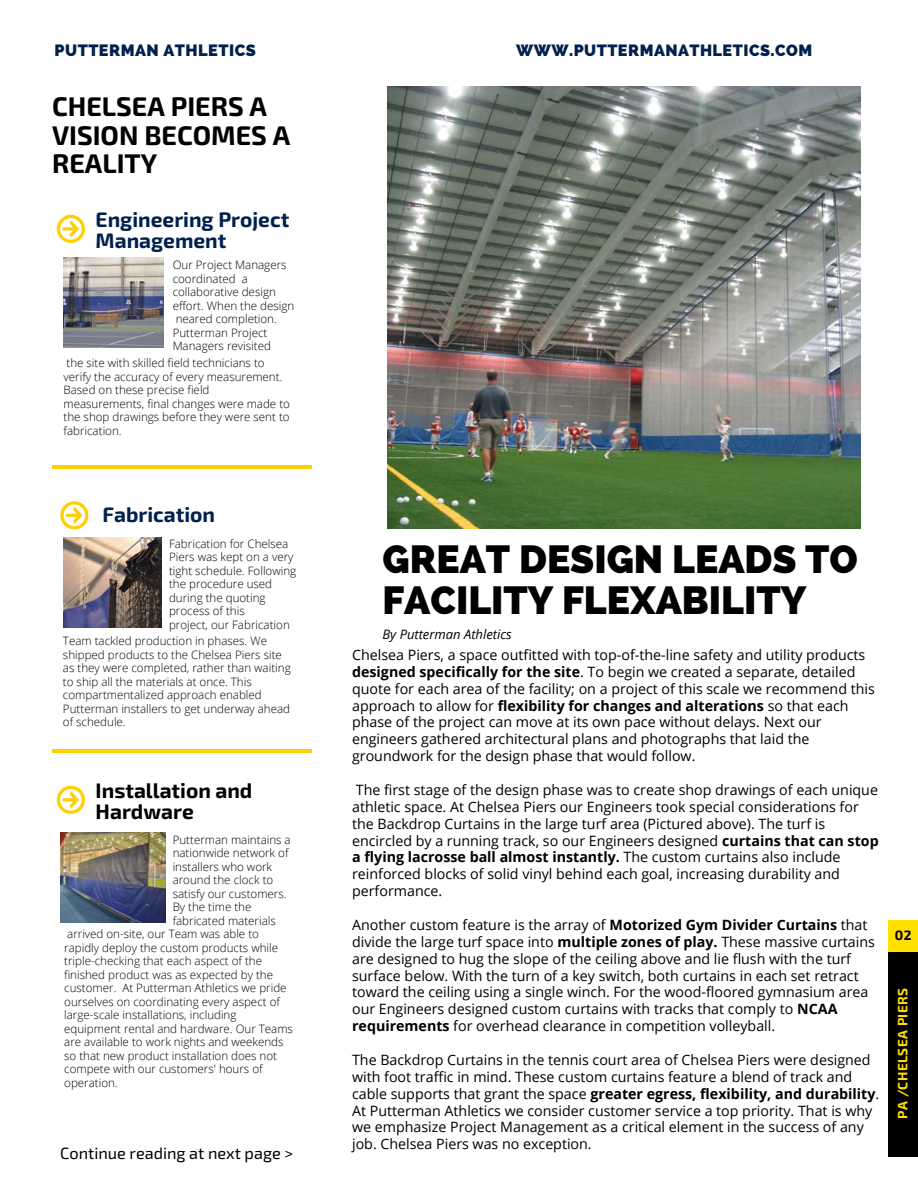
<style>
.page{position:relative;width:918px;height:1188px;background:#fff}
.page>*{position:absolute;margin:0;border:0;box-sizing:border-box;transform-origin:0 0}
.t1{font:800 39px/40.5px "Raleway";color:#000}
.t2{font:700 27px/28.2px "Exo 2";color:#000}
.t3{font:700 21px/21.3px "Exo 2";color:#00214d}
.t4{font:700 21px/21.3px "Exo 2";color:#000}
.t5{font:800 16.2px "Raleway";letter-spacing:.03em;color:#00214d}
.t6{font:16.2px "Exo 2";color:#000}
.t7{font:14.25px/16.8px "Open Sans";color:#000}
.t8{font:700 13.65px "Exo 2";letter-spacing:.03em;color:#ffde00}
.t9{font:700 13.65px "Exo 2";color:#000}
.t10{font:italic 13.05px "Open Sans";color:#000}
.t11{font:300 11.55px/13.5px "Open Sans";color:#000}
.s1{font-weight:700}
</style>
<div class="page">
<img style="left:63px;top:258px;width:100px;height:90px">
<img style="left:387px;top:87px;width:474px;height:442px">
<img style="left:63px;top:537px;width:99px;height:90px">
<img style="left:61px;top:832px;width:104px;height:90px">
<svg style="left:60px;top:501px;width:28px;height:28px"></svg>
<svg style="left:57px;top:786px;width:28px;height:28px"></svg>
<svg style="left:57px;top:215px;width:28px;height:28px"></svg>
<div style="left:888px;top:920px;width:30px;height:33px;background:#ffde00"></div>
<div style="left:888px;top:953px;width:30px;height:204px;background:#000"></div>
<hr style="left:52px;top:466px;width:260px;height:3px;background:#ffcf00">
<hr style="left:52px;top:750px;width:260px;height:3px;background:#ffcf00">
<p class="t5" style="left:55px;top:41px;width:203px">PUTTERMAN ATHLETICS</p>
<h2 class="t2" style="left:52px;top:91px;width:240px">CHELSEA PIERS A<br>VISION BECOMES A<br>REALITY</h2>
<h3 class="t3" style="left:96px;top:207px;width:195px">Engineering Project<br>Management</h3>
<p class="t11" style="left:173px;top:258px;width:123px">Our Project Managers coordinated a collaborative design effort. When the design neared completion.<br>Putterman Project<br>Managers revisited</p>
<p class="t11" style="left:64px;top:356px;width:228px">the site with skilled field technicians to verify the accuracy of every measurement.<br>Based on these precise field measurements, final changes were made to the shop drawings before they were sent to fabrication.</p>
<h3 class="t3" style="left:102px;top:503px;width:114px">Fabrication</h3>
<p class="t11" style="left:169px;top:537px;width:129px">Fabrication for Chelsea<br>Piers was kept on a very tight schedule. Following the procedure used during the quoting process of this<br>project, our Fabrication</p>
<p class="t11" style="left:63px;top:634px;width:229px">Team tackled production in phases. We shipped products to the Chelsea Piers site as they were completed, rather than waiting to ship all the materials at once. This compartmentalized approach enabled Putterman installers to get underway ahead of schedule.</p>
<h3 class="t4" style="left:96px;top:778px;width:158px">Installation and<br>Hardware</h3>
<p class="t11" style="left:173px;top:833px;width:120px">Putterman maintains a</p>
<p class="t11" style="left:173px;top:846px;width:117px">nationwide network of</p>
<p class="t11" style="left:173px;top:860px;width:101px">installers who work</p>
<p class="t11" style="left:173px;top:873px;width:102px">around the clock to</p>
<p class="t11" style="left:173px;top:887px;width:115px">satisfy our customers.</p>
<p class="t11" style="left:173px;top:900px;width:80px">By the time the</p>
<p class="t11" style="left:173px;top:914px;width:105px">fabricated materials</p>
<p class="t11" style="left:67px;top:927px;width:193px">arrived on-site, our Team was able to</p>
<p class="t11" style="left:64px;top:941px;width:215px">rapidly deploy the custom products while</p>
<p class="t11" style="left:64px;top:954px;width:199px">triple-checking that each aspect of the</p>
<p class="t11" style="left:64px;top:968px;width:210px">finished product was as expected by the</p>
<p class="t11" style="left:64px;top:981px;width:224px">customer. At Putterman Athletics we pride</p>
<p class="t11" style="left:64px;top:995px;width:217px">ourselves on coordinating every aspect of</p>
<p class="t11" style="left:64px;top:1008px;width:174px">large-scale installations, including</p>
<p class="t11" style="left:64px;top:1022px;width:230px">equipment rental and hardware. Our Teams</p>
<p class="t11" style="left:64px;top:1035px;width:221px">are available to work nights and weekends</p>
<p class="t11" style="left:64px;top:1049px;width:214px">so that new product installation does not</p>
<p class="t11" style="left:64px;top:1062px;width:200px">compete with our customers' hours of</p>
<p class="t11" style="left:64px;top:1076px;width:55px">operation.</p>
<p class="t6" style="left:60px;top:1143px;width:234px">Continue reading at next page &gt;</p>
<p class="t5" style="left:516px;top:41px;width:298px">WWW.PUTTERMANATHLETICS.COM</p>
<h1 class="t1" style="left:382px;top:539px;width:477px">GREAT DESIGN LEADS TO<br>FACILITY FLEXABILITY</h1>
<p class="t10" style="left:382px;top:625px;width:131px">By Putterman Athletics</p>
<p class="t7" style="left:352px;top:646px;width:524px">Chelsea Piers, a space outfitted with top-of-the-line safety and utility products <span class="s1">designed specifically for the site</span>. To begin we created a separate, detailed quote for each area of the facility; on a project of this scale we recommend this approach to allow for <span class="s1">flexibility for changes and alterations</span> so that each phase of the project can move at its own pace without delays. Next our engineers gathered architectural plans and photographs that laid the groundwork for the design phase that would follow.</p>
<p class="t7" style="left:352px;top:781px;width:528px">The first stage of the design phase was to create shop drawings of each unique athletic space. At Chelsea Piers our Engineers took special considerations for the Backdrop Curtains in the large turf area (Pictured above). The turf is encircled by a running track, so our Engineers designed <span class="s1">curtains that can stop a flying lacrosse ball almost instantly.</span> The custom curtains also include reinforced blocks of solid vinyl behind each goal, increasing durability and performance.</p>
<p class="t7" style="left:352px;top:916px;width:524px">Another custom feature is the array of <span class="s1">Motorized Gym Divider Curtains</span> that divide the large turf space into <span class="s1">multiple zones of play.</span> These massive curtains are designed to hug the slope of the ceiling above and lie flush with the turf surface below. With the turn of a key switch, both curtains in each set retract toward the ceiling using a single winch. For the wood-floored gymnasium area our Engineers designed custom curtains with tracks that comply to <span class="s1">NCAA requirements</span> for overhead clearance in competition volleyball.</p>
<p class="t7" style="left:352px;top:1051px;width:529px">The Backdrop Curtains in the tennis court area of Chelsea Piers were designed with foot traffic in mind. These custom curtains feature a blend of track and cable supports that grant the space <span class="s1">greater egress, flexibility, and durability</span>.<br>At Putterman Athletics we consider customer service a top priority. That is why we emphasize Project Management as a critical element in the success of any job. Chelsea Piers was no exception.</p>
<p class="t9" style="left:895px;top:927px;width:18px">02</p>
<p class="t8" style="left:894px;top:1119px;width:132px;rotate:-90deg">PA /CHELSEA PIERS</p>
</div>
